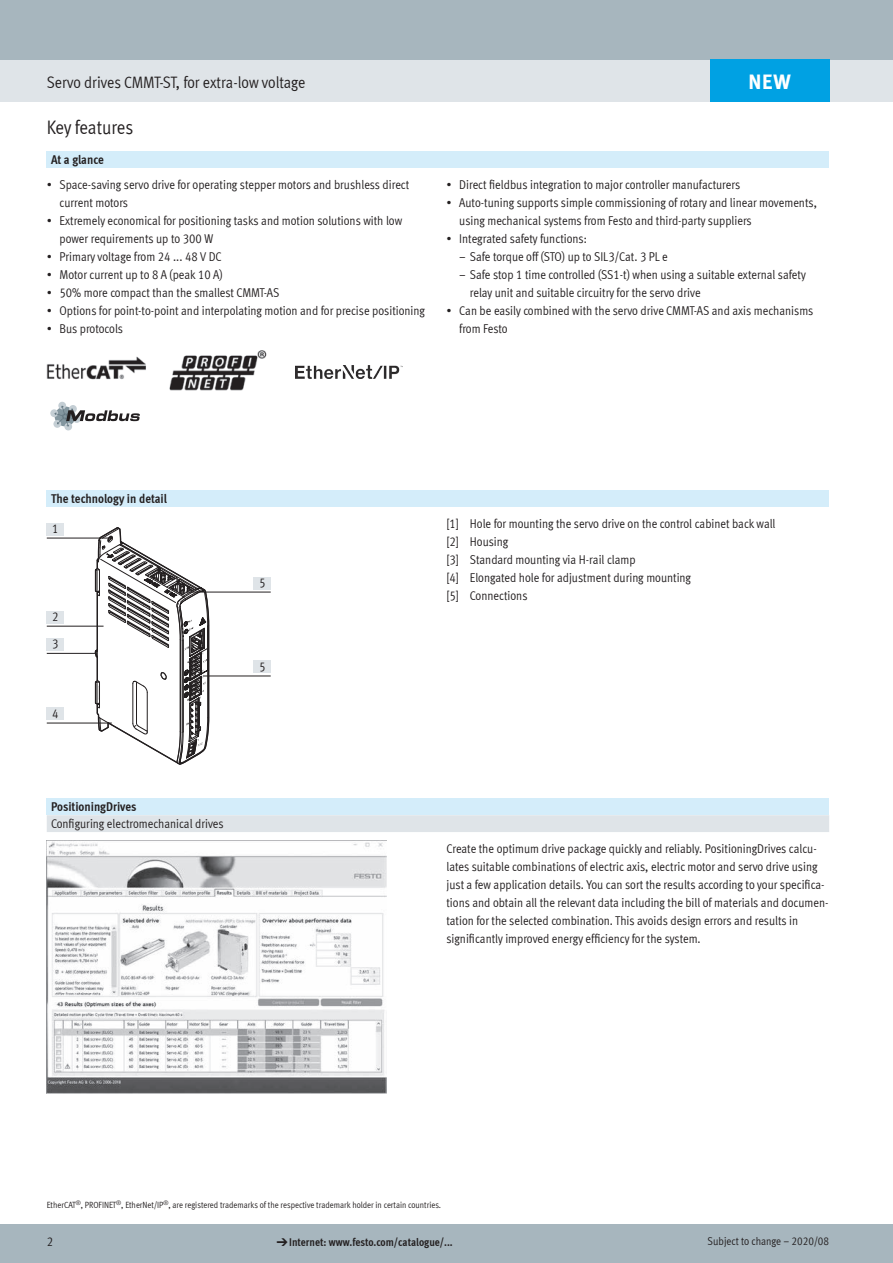
<style>
.page{position:relative;width:893px;height:1263px;background:#fff}
.page>*{position:absolute;margin:0;border:0;box-sizing:border-box;transform-origin:0 0}
.t1{font:700 21px "Meta Plus LF";color:#fff}
.t2{font:19.5px "Meta Cond LF";letter-spacing:-.005em;color:#231f20}
.t3{font:16.5px "Meta Cond LF";color:#231f20}
.t4{font:12.75px/18px "Meta Cond LF";color:#231f20}
.t5{font:700 12.75px "Meta Cond LF";color:#231f20}
.t6{font:700 11.25px "Meta Cond LF";color:#231f20}
.t7{font:11.25px "Meta Cond LF";color:#231f20}
.t8{font:9px "Meta Cond LF";color:#231f20}
.s1{font-family:"Meto Pict 182";font-weight:400}
</style>
<div class="page">
<div style="left:0;top:1225px;width:893px;height:38px;background:#a7b6be"></div>
<div style="left:0;top:60px;width:893px;height:42px;background:#dfe4e8"></div>
<div style="left:0;top:0;width:893px;height:60px;background:#a7b6be"></div>
<div style="left:47px;top:151px;width:782px;height:17px;background:#d4edfa"></div>
<div style="left:47px;top:490px;width:782px;height:17px;background:#d4edfa"></div>
<svg style="left:94px;top:527px;width:116px;height:238px"></svg>
<div style="left:47px;top:523px;width:17px;height:12px;background:#dfe4e8"></div>
<hr style="left:47px;top:538px;width:65px;height:1px;background:#231f20">
<div style="left:47px;top:611px;width:17px;height:12px;background:#dfe4e8"></div>
<hr style="left:47px;top:626px;width:57px;height:1px;background:#231f20">
<div style="left:254px;top:577px;width:17px;height:12px;background:#dfe4e8"></div>
<hr style="left:186px;top:592px;width:85px;height:1px;background:#231f20">
<div style="left:254px;top:661px;width:17px;height:12px;background:#dfe4e8"></div>
<hr style="left:203px;top:676px;width:68px;height:1px;background:#231f20">
<div style="left:47px;top:708px;width:17px;height:12px;background:#dfe4e8"></div>
<hr style="left:47px;top:723px;width:65px;height:1px;background:#231f20">
<div style="left:47px;top:638px;width:17px;height:12px;background:#dfe4e8"></div>
<hr style="left:47px;top:653px;width:48px;height:1px;background:#231f20">
<div style="left:47px;top:798px;width:782px;height:17px;background:#d4edfa"></div>
<div style="left:47px;top:815px;width:782px;height:17px;background:#dfe4e8"></div>
<img style="left:47px;top:840px;width:340px;height:253px">
<div style="left:710px;top:60px;width:119px;height:42px;background:#00a1e3"></div>
<div style="left:58px;top:402px;width:8px;height:7px;background:#c4ced4;border-radius:50%"></div>
<div style="left:50px;top:409px;width:8px;height:8px;background:#c4ced4;border-radius:50%"></div>
<div style="left:64px;top:423px;width:8px;height:7px;background:#c4ced4;border-radius:50%"></div>
<svg style="left:54px;top:405px;width:86px;height:22px"></svg>
<img style="left:47px;top:356px;width:99px;height:24px">
<img style="left:169px;top:350px;width:98px;height:41px">
<img style="left:296px;top:365px;width:107px;height:13px">
<p class="t3" style="left:47px;top:72px;width:260px">Servo drives CMMT-ST, for extra-low voltage</p>
<h2 class="t2" style="left:47px;top:116px;width:88px">Key features</h2>
<p class="t5" style="left:51px;top:151px;width:54px">At a glance</p>
<p class="t4" style="left:60px;top:175px;width:351px;text-indent:-13px">• Space-saving servo drive for operating stepper motors and brushless direct current motors</p>
<p class="t4" style="left:60px;top:211px;width:344px;text-indent:-13px">• Extremely economical for positioning tasks and motion solutions with low power requirements up to 300 W</p>
<p class="t4" style="left:47px;top:247px;width:177px">• Primary voltage from 24 ... 48 V DC</p>
<p class="t4" style="left:47px;top:265px;width:177px">• Motor current up to 8 A (peak 10 A)</p>
<p class="t4" style="left:47px;top:283px;width:234px">• 50% more compact than the smallest CMMT-AS</p>
<p class="t4" style="left:47px;top:301px;width:380px">• Options for point-to-point and interpolating motion and for precise positioning</p>
<p class="t4" style="left:47px;top:319px;width:78px">• Bus protocols</p>
<h1 class="t1" style="left:748px;top:68px;width:44px">NEW</h1>
<p class="t4" style="left:446px;top:175px;width:295px">• Direct fieldbus integration to major controller manufacturers</p>
<p class="t4" style="left:459px;top:193px;width:359px;text-indent:-13px">• Auto-tuning supports simple commissioning of rotary and linear movements, using mechanical systems from Festo and third-party suppliers</p>
<p class="t4" style="left:446px;top:229px;width:142px">• Integrated safety functions:</p>
<p class="t4" style="left:459px;top:247px;width:210px">– Safe torque off (STO) up to SIL3/Cat. 3 PL e</p>
<p class="t4" style="left:470px;top:265px;width:337px;text-indent:-11px">– Safe stop 1 time controlled (SS1-t) when using a suitable external safety relay unit and suitable circuitry for the servo drive</p>
<p class="t4" style="left:459px;top:301px;width:356px;text-indent:-13px">• Can be easily combined with the servo drive CMMT-AS and axis mechanisms from Festo</p>
<p class="t5" style="left:51px;top:490px;width:118px">The technology in detail</p>
<p class="t4" style="left:52px;top:519px;width:8px">1</p>
<p class="t4" style="left:52px;top:607px;width:8px">2</p>
<p class="t4" style="left:52px;top:634px;width:8px">3</p>
<p class="t4" style="left:52px;top:704px;width:8px">4</p>
<p class="t5" style="left:51px;top:798px;width:87px">PositioningDrives</p>
<p class="t4" style="left:51px;top:814px;width:174px">Configuring electromechanical drives</p>
<p class="t4" style="left:259px;top:573px;width:8px">5</p>
<p class="t4" style="left:259px;top:657px;width:8px">5</p>
<p class="t4" style="left:446px;top:514px;width:330px">[1] Hole for mounting the servo drive on the control cabinet back wall [2] Housing<br>[3] Standard mounting via H-rail clamp<br>[4] Elongated hole for adjustment during mounting<br>[5] Connections</p>
<p class="t4" style="left:446px;top:839px;width:384px">Create the optimum drive package quickly and reliably. PositioningDrives calcu&shy;lates suitable combinations of electric axis, electric motor and servo drive using just a few application details. You can sort the results according to your specifica&shy;tions and obtain all the relevant data including the bill of materials and documen&shy;tation for the selected combination. This avoids design errors and results in significantly improved energy efficiency for the system.</p>
<p class="t8" style="left:47px;top:1199px;width:396px">EtherCAT<sup>®</sup>, PROFINET<sup>®</sup>, EtherNet/IP<sup>®</sup>, are registered trademarks of the respective trademark holder in certain countries.</p>
<p class="t4" style="left:47px;top:1232px;width:8px">2</p>
<p class="t6" style="left:276px;top:1235px;width:178px"><span class="s1">d</span>Internet: www.festo.com/catalogue/...</p>
<p class="t7" style="left:708px;top:1234px;width:123px">Subject to change – 2020/08</p>
</div>
